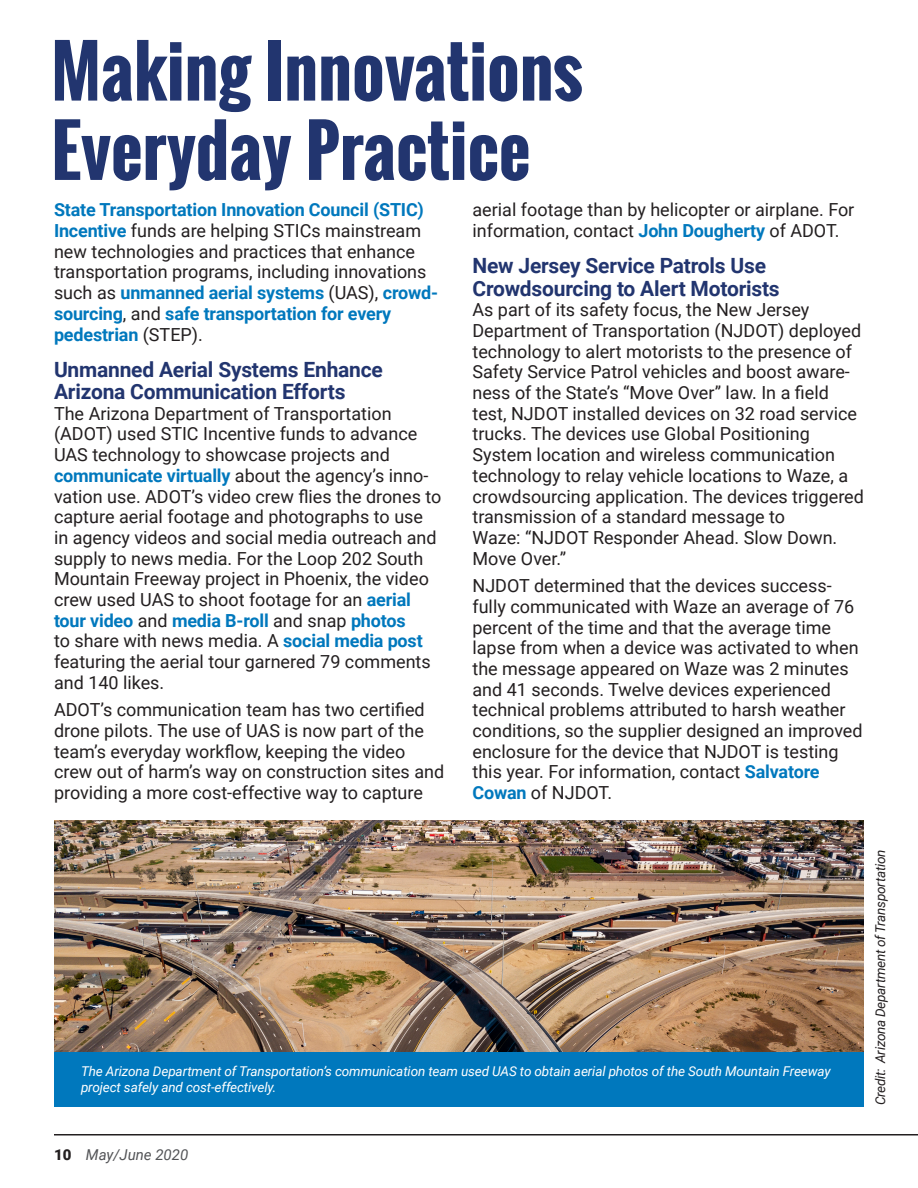
<style>
.page{position:relative;width:918px;height:1188px;background:#fff}
.page>*{position:absolute;margin:0;border:0;box-sizing:border-box;transform-origin:0 0}
.t1{font:700 69px/79.3px "Oswald";color:#22356f}
.t2{font:700 21px/22.5px "Roboto";letter-spacing:-.01em;color:#22356f}
.t3{font:18px/20.7px "Roboto";color:#231f20}
.t4{font:italic 15px "Roboto";color:#535457}
.t5{font:italic 13.5px/16.2px "Roboto";letter-spacing:-.01em;color:#fff}
.t6{font:italic 13.5px "Roboto";letter-spacing:-.02em;color:#231f20}
.s1{font-weight:700;color:#0078bd}
.s2{font-weight:900;font-style:normal;color:#231f20}
</style>
<div class="page">
<hr style="left:54px;top:1134px;width:864px;height:2px;background:#231f20">
<img style="left:54px;top:821px;width:810px;height:231px">
<div style="left:54px;top:1052px;width:810px;height:55px;background:#0078bd"></div>
<h1 class="t1" style="left:51px;top:32px;width:533px">Making Innovations<br>Everyday Practice</h1>
<p class="t3" style="left:54px;top:199px;width:386px"><span class="s1">State Transportation Innovation Council (STIC)<br>Incentive</span> funds are helping STICs mainstream new technologies and practices that enhance transportation programs, including innovations such as <span class="s1">unmanned aerial systems</span> (UAS), <span class="s1">crowd&shy;sourcing</span>, and <span class="s1">safe transportation for every pedestrian</span> (STEP).</p>
<p class="t2" style="left:54px;top:357px;width:330px">Unmanned Aerial Systems Enhance<br>Arizona Communication Efforts</p>
<p class="t3" style="left:54px;top:402px;width:389px">The Arizona Department of Transportation (ADOT) used STIC Incentive funds to advance UAS technology to showcase projects and <span class="s1">communicate virtually</span> about the agency’s inno&shy;vation use. ADOT’s video crew flies the drones to capture aerial footage and photographs to use in agency videos and social media outreach and supply to news media. For the Loop 202 South Mountain Freeway project in Phoenix, the video crew used UAS to shoot footage for an <span class="s1">aerial tour video</span> and <span class="s1">media B-roll</span> and snap <span class="s1">photos<br></span>to share with news media. A <span class="s1">social media post </span>featuring the aerial tour garnered 79 comments and 140 likes.</p>
<p class="t3" style="left:54px;top:699px;width:392px">ADOT’s communication team has two certified drone pilots. The use of UAS is now part of the team’s everyday workflow, keeping the video crew out of harm’s way on construction sites and providing a more cost-effective way to capture</p>
<p class="t3" style="left:472px;top:199px;width:383px">aerial footage than by helicopter or airplane. For information, contact <span class="s1">John Dougherty</span> of ADOT.</p>
<p class="t2" style="left:472px;top:254px;width:309px">New Jersey Service Patrols Use<br>Crowdsourcing to Alert Motorists</p>
<p class="t3" style="left:472px;top:299px;width:393px">As part of its safety focus, the New Jersey Department of Transportation (NJDOT) deployed technology to alert motorists to the presence of Safety Service Patrol vehicles and boost aware&shy;ness of the State’s “Move Over” law. In a field test, NJDOT installed devices on 32 road service trucks. The devices use Global Positioning System location and wireless communication technology to relay vehicle locations to Waze, a crowdsourcing application. The devices triggered transmission of a standard message to<br>Waze: “NJDOT Responder Ahead. Slow Down.<br>Move Over.”</p>
<p class="t3" style="left:472px;top:575px;width:392px">NJDOT determined that the devices success&shy;fully communicated with Waze an average of 76 percent of the time and that the average time lapse from when a device was activated to when the message appeared on Waze was 2 minutes and 41 seconds. Twelve devices experienced technical problems attributed to harsh weather conditions, so the supplier designed an improved enclosure for the device that NJDOT is testing this year. For information, contact <span class="s1">Salvatore Cowan</span> of NJDOT.</p>
<p class="t5" style="left:81px;top:1063px;width:751px">The Arizona Department of Transportation’s communication team used UAS to obtain aerial photos of the South Mountain Freeway project safely and cost-effectively.</p>
<p class="t4" style="left:54px;top:1144px;width:136px"><span class="s2">10</span> May/June 2020</p>
<p class="t6" style="left:871px;top:1105px;width:257px;rotate:-90deg">Credit: Arizona Department of Transportation</p>
</div>
